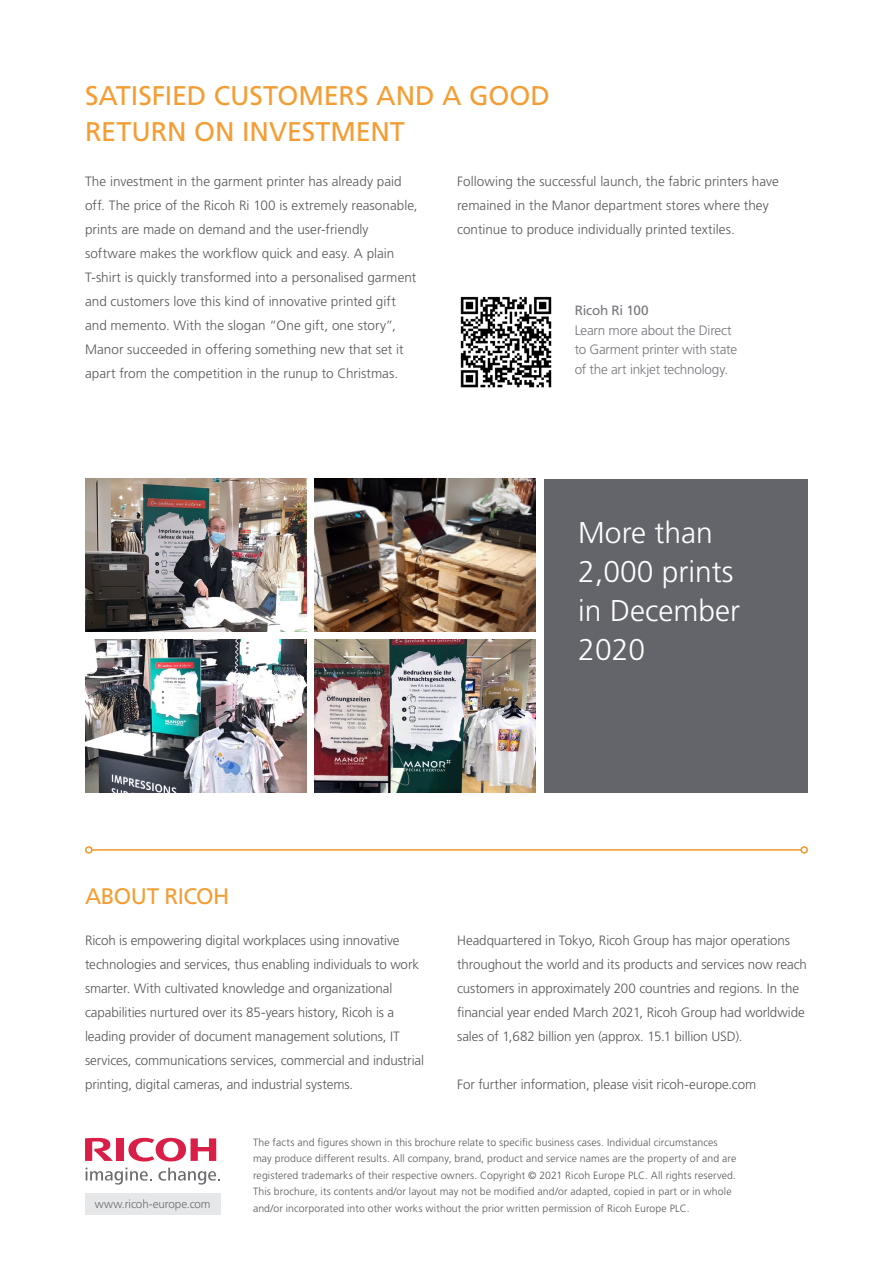
<style>
.page{position:relative;width:893px;height:1263px;background:#fff}
.page>*{position:absolute;margin:0;border:0;box-sizing:border-box;transform-origin:0 0}
.Body_-_white{font:300 30px/39px "Frutiger LT Std";color:#fff}
.Heading_1{font:27px/36px "Frutiger LT Std";letter-spacing:-.005em;color:#f49d33}
.Heading_1-2{font:22.5px "Frutiger LT Std";letter-spacing:-.025em;color:#f49d33}
.t1{font:300 13.5px/24px "Frutiger LT Std";letter-spacing:-.005em;color:#57585a}
.t2{font:300 13.5px/19.5px "Frutiger LT Std";letter-spacing:-.015em;color:#75767b}
.t3{font:300 11.7px "Frutiger LT Std";letter-spacing:-.01em;color:#6c6d70}
.footer_back_page{font:300 10.5px/16.5px "Frutiger LT Std";letter-spacing:.01em;color:#57585a}
.s1{font-weight:400}
</style>
<div class="page">
<img style="left:85px;top:479px;width:221px;height:153px">
<img style="left:85px;top:639px;width:221px;height:154px">
<img style="left:315px;top:479px;width:221px;height:153px">
<img style="left:315px;top:639px;width:221px;height:154px">
<div style="left:544px;top:479px;width:264px;height:314px;background:#63656a"></div>
<hr style="left:92px;top:849px;width:709px;height:2px;background:#f18500">
<div style="left:85px;top:846px;width:8px;height:8px;border:2px solid #f18500;border-radius:50%"></div>
<div style="left:800px;top:846px;width:8px;height:8px;border:2px solid #f18500;border-radius:50%"></div>
<img style="left:460px;top:296px;width:92px;height:92px">
<svg style="left:128px;top:1138px;width:88px;height:23px"></svg>
<div style="left:116px;top:1138px;width:8px;height:23px;background:#d91e47"></div>
<svg style="left:85px;top:1138px;width:28px;height:23px"></svg>
<svg style="left:86px;top:1167px;width:66px;height:17px"></svg>
<svg style="left:159px;top:1167px;width:61px;height:17px"></svg>
<div style="left:85px;top:1194px;width:135px;height:21px;background:#e6e7e9"></div>
<p class="Heading_1" style="left:85px;top:78px;width:466px">SATISFIED CUSTOMERS AND A GOOD<br>RETURN ON INVESTMENT</p>
<p class="t1" style="left:85px;top:170px;width:334px">The investment in the garment printer has already paid off. The price of the Ricoh Ri 100 is extremely reasonable, prints are made on demand and the user-friendly software makes the workflow quick and easy. A plain T-shirt is quickly transformed into a personalised garment and customers love this kind of innovative printed gift and memento. With the slogan “One gift, one story”, Manor succeeded in offering something new that set it apart from the competition in the runup to Christmas.</p>
<p class="t1" style="left:457px;top:170px;width:323px">Following the successful launch, the fabric printers have remained in the Manor department stores where they continue to produce individually printed textiles.</p>
<p class="t2" style="left:575px;top:301px;width:164px"><span class="s1">Ricoh Ri 100<br></span>Learn more about the Direct to Garment printer with state of the art inkjet technology.</p>
<p class="Heading_1-2" style="left:85px;top:883px;width:146px">ABOUT RICOH</p>
<p class="Body_-_white" style="left:578px;top:513px;width:163px">More than<br>2,000 prints in December<br>2020</p>
<p class="t1" style="left:85px;top:929px;width:340px">Ricoh is empowering digital workplaces using innovative technologies and services, thus enabling individuals to work smarter. With cultivated knowledge and organizational capabilities nurtured over its 85-years history, Ricoh is a leading provider of document management solutions, IT services, communications services, commercial and industrial printing, digital cameras, and industrial systems.</p>
<p class="t1" style="left:457px;top:929px;width:351px">Headquartered in Tokyo, Ricoh Group has major operations throughout the world and its products and services now reach customers in approximately 200 countries and regions. In the financial year ended March 2021, Ricoh Group had worldwide sales of 1,682 billion yen (approx. 15.1 billion USD).</p>
<p class="t1" style="left:457px;top:1073px;width:301px">For further information, please visit ricoh-europe.com</p>
<p class="t3" style="left:95px;top:1197px;width:117px">www.ricoh-europe.com</p>
<p class="footer_back_page" style="left:253px;top:1134px;width:485px">The facts and figures shown in this brochure relate to specific business cases. Individual circumstances may produce different results. All company, brand, product and service names are the property of and are registered trademarks of their respective owners. Copyright © 2021 Ricoh Europe PLC. All rights reserved.<br>This brochure, its contents and/or layout may not be modified and/or adapted, copied in part or in whole and/or incorporated into other works without the prior written permission of Ricoh Europe PLC.</p>
</div>
